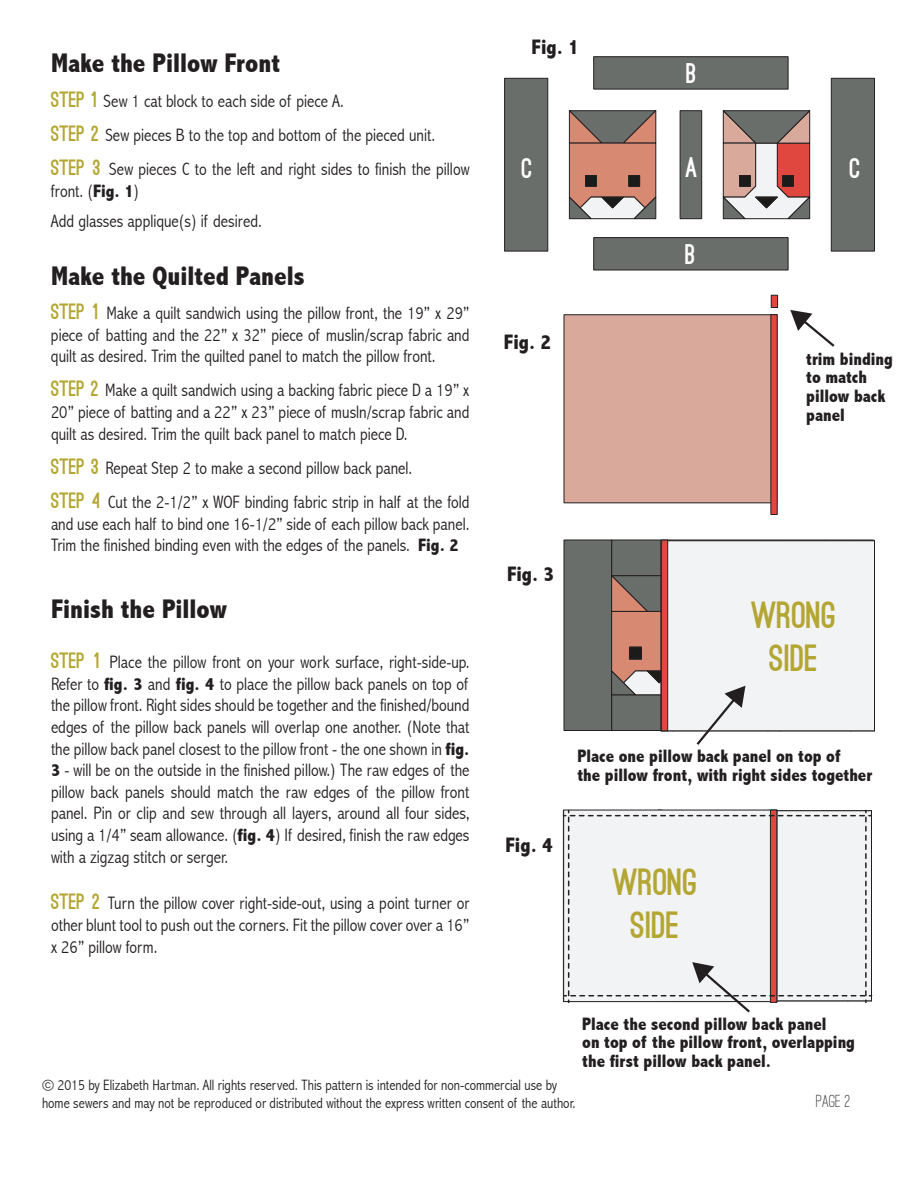
<style>
.page{position:relative;width:918px;height:1188px;background:#fff}
.page>*{position:absolute;margin:0;border:0;box-sizing:border-box;transform-origin:0 0}
.t1{font:900 36px/43.2px "Ostrich Sans";color:#b3a632;text-align:center}
.t2{font:800 condensed 27px "Abadi";color:#231f20}
.t3{font:900 27px "Ostrich Sans";color:#fff}
.t4{font:800 condensed 21px "Abadi";color:#231f20}
.t5{font:300 condensed 18px/21.6px "Abadi";color:#231f20}
.t6{font:800 condensed 18px/18.6px "Abadi";color:#231f20}
.t7{font:500 18px "Ostrich Sans";color:#231f20}
.t8{font:300 condensed 15px/18px "Abadi";color:#231f20}
.s1{font-family:"Ostrich Sans";font-weight:900;font-stretch:normal;font-size:21px;color:#b3a632}
.s2{font-weight:800}
</style>
<div class="page">
<div style="left:611px;top:540px;width:215px;height:36px;background:#6a6e6b;border:1px solid #231f20"></div>
<div style="left:564px;top:540px;width:48px;height:191px;background:#6a6e6b;border:1px solid #231f20"></div>
<svg style="left:790px;top:310px;width:45px;height:37px"></svg>
<div style="left:564px;top:315px;width:213px;height:188px;background:#d9aa9c"></div>
<div style="left:661px;top:541px;width:214px;height:190px;background:#f2f3f4;border:1px solid #231f20"></div>
<svg style="left:771px;top:314px;width:6px;height:201px"></svg>
<div style="left:771px;top:295px;width:7px;height:13px;background:#e0473e;border:1px solid #231f20"></div>
<svg style="left:611px;top:575px;width:240px;height:170px"></svg>
<svg style="left:564px;top:810px;width:308px;height:203px"></svg>
<div style="left:661px;top:540px;width:7px;height:191px;background:#e0473e;border:1px solid #231f20"></div>
<div style="left:594px;top:57px;width:194px;height:32px;background:#6a6e6b;border:1px solid #231f20"></div>
<div style="left:831px;top:78px;width:44px;height:173px;background:#6a6e6b;border:1px solid #231f20"></div>
<div style="left:594px;top:237px;width:194px;height:33px;background:#6a6e6b;border:1px solid #231f20"></div>
<div style="left:680px;top:111px;width:22px;height:108px;background:#6a6e6b;border:1px solid #231f20"></div>
<div style="left:504px;top:78px;width:44px;height:173px;background:#6a6e6b;border:1px solid #231f20"></div>
<svg style="left:568px;top:110px;width:88px;height:109px;background:#b28678"></svg>
<div style="left:585px;top:175px;width:12px;height:11px;background:#1b1b1a"></div>
<div style="left:629px;top:175px;width:11px;height:11px;background:#1b1b1a"></div>
<svg style="left:722px;top:110px;width:89px;height:109px"></svg>
<div style="left:783px;top:175px;width:11px;height:11px;background:#1b1b1a"></div>
<div style="left:739px;top:175px;width:11px;height:11px;background:#1b1b1a"></div>
<h2 class="t2" style="left:51px;top:48px;width:231px">Make the Pillow Front</h2>
<p class="t5" style="left:51px;top:83px;width:420px;line-height:34.2px"><span class="s1">STEP 1</span> Sew 1 cat block to each side of piece A.<br><span class="s1">STEP 2</span> Sew pieces B to the top and bottom of the pieced unit.<br><span class="s1">STEP 3</span> Sew pieces C to the left and right sides to finish the pillow</p>
<p class="t5" style="left:51px;top:175px;width:212px;line-height:30.6px">front. (<span class="s2">Fig. 1</span>)<br>Add glasses applique(s) if desired.</p>
<h2 class="t2" style="left:51px;top:260px;width:255px">Make the Quilted Panels</h2>
<p class="t5" style="left:51px;top:302px;width:420px;text-align:justify"><span class="s1">STEP 1</span> Make a quilt sandwich using the pillow front, the 19” x 29” piece of batting and the 22” x 32” piece of muslin/scrap fabric and quilt as desired. Trim the quilted panel to match the pillow front.</p>
<p class="t5" style="left:51px;top:380px;width:420px;text-align:justify"><span class="s1">STEP 2</span> Make a quilt sandwich using a backing fabric piece D a 19” x 20” piece of batting and a 22” x 23” piece of musln/scrap fabric and quilt as desired. Trim the quilt back panel to match piece D.</p>
<p class="t5" style="left:51px;top:451px;width:420px;line-height:34.2px"><span class="s1">STEP 3</span> Repeat Step 2 to make a second pillow back panel.<br><span class="s1">STEP 4</span> Cut the 2-1/2” x WOF binding fabric strip in half at the fold</p>
<p class="t5" style="left:51px;top:513px;width:420px">and use each half to bind one 16-1/2” side of each pillow back panel.<br>Trim the finished binding even with the edges of the panels. <span class="s2">Fig. 2</span></p>
<h2 class="t2" style="left:51px;top:593px;width:177px">Finish the Pillow</h2>
<p class="t5" style="left:51px;top:651px;width:420px;text-align:justify"><span class="s1">STEP 1</span> Place the pillow front on your work surface, right-side-up.<br>Refer to <span class="s2">fig. 3</span> and <span class="s2">fig. 4</span> to place the pillow back panels on top of the pillow front. Right sides should be together and the finished/bound edges of the pillow back panels will overlap one another. (Note that the pillow back panel closest to the pillow front - the one shown in <span class="s2">fig.<br>3</span> - will be on the outside in the finished pillow.) The raw edges of the pillow back panels should match the raw edges of the pillow front panel. Pin or clip and sew through all layers, around all four sides, using a 1/4” seam allowance. (<span class="s2">fig. 4</span>) If desired, finish the raw edges with a zigzag stitch or serger.</p>
<p class="t5" style="left:51px;top:893px;width:420px;text-align:justify"><span class="s1">STEP 2</span> Turn the pillow cover right-side-out, using a point turner or other blunt tool to push out the corners. Fit the pillow cover over a 16” x 26” pillow form.</p>
<p class="t4" style="left:532px;top:35px;width:49px">Fig. 1</p>
<h2 class="t3" style="left:686px;top:63px;width:12px">B</h2>
<h2 class="t3" style="left:686px;top:157px;width:13px">A</h2>
<h2 class="t3" style="left:522px;top:158px;width:12px">C</h2>
<h2 class="t3" style="left:850px;top:158px;width:12px">C</h2>
<p class="t4" style="left:504px;top:330px;width:49px">Fig. 2</p>
<h2 class="t3" style="left:686px;top:244px;width:12px">B</h2>
<p class="t6" style="left:806px;top:350px;width:88px">trim binding to match pillow back panel</p>
<p class="t4" style="left:507px;top:561px;width:49px">Fig. 3</p>
<h1 class="t1" style="left:751px;top:594px;width:87px">WRONG<br>SIDE</h1>
<p class="t4" style="left:506px;top:833px;width:49px">Fig. 4</p>
<p class="t6" style="left:578px;top:747px;width:296px">Place one pillow back panel on top of<br>the pillow front, with right sides together</p>
<h1 class="t1" style="left:612px;top:862px;width:87px">WRONG<br>SIDE</h1>
<p class="t6" style="left:582px;top:1014px;width:274px">Place the second pillow back panel<br>on top of the pillow front, overlapping the first pillow back panel.</p>
<p class="t8" style="left:42px;top:1076px;width:535px">© 2015 by Elizabeth Hartman. All rights reserved. This pattern is intended for non-commercial use by home sewers and may not be reproduced or distributed without the express written consent of the author.</p>
<p class="t7" style="left:816px;top:1090px;width:36px">Page 2</p>
</div>
